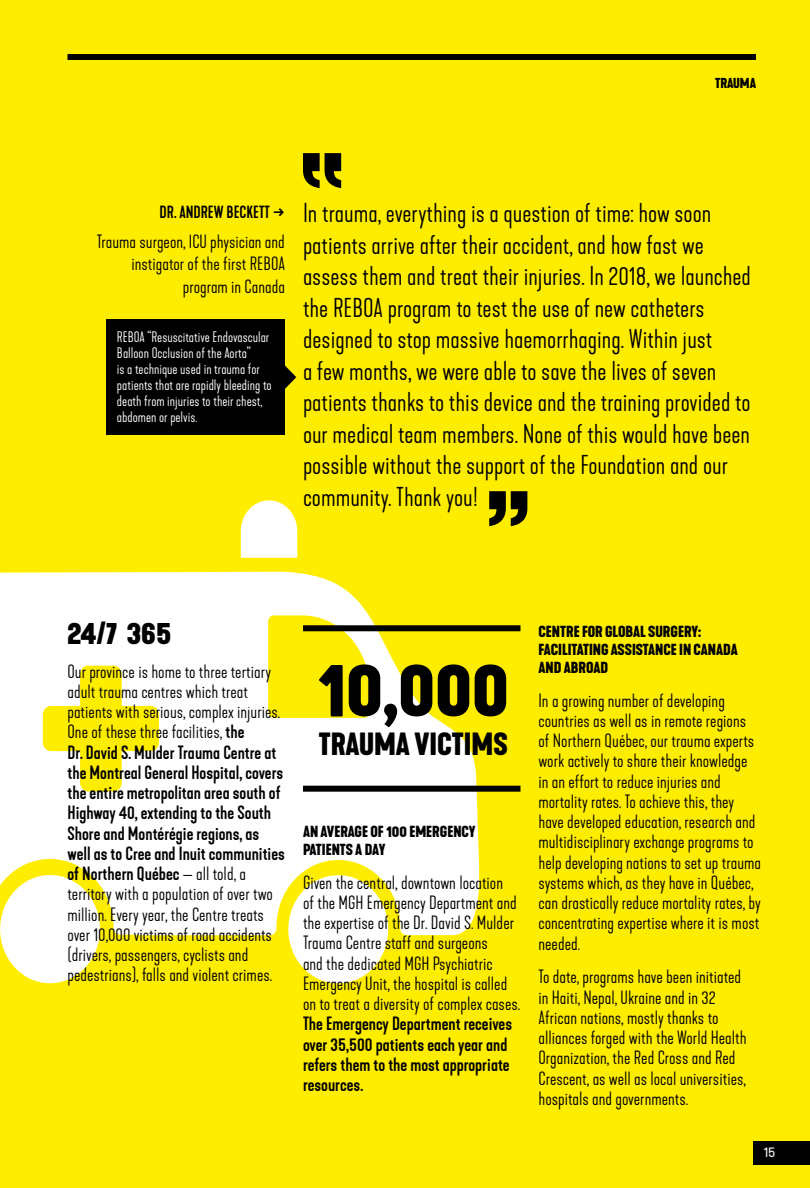
<style>
.page{position:relative;width:810px;height:1188px;background:#ffed00}
.page>*{position:absolute;margin:0;border:0;box-sizing:border-box;transform-origin:0 0}
.t1{font:700 73.5px "Kapra Neue";color:#000}
.t2{font:700 30px "Kapra Neue";color:#000}
.t3{font:300 25.5px/31.5px "Kapra Neue";color:#000}
.t4{font:300 18px/20.2px "Kapra Neue";color:#000}
.t5{font:500 18px/20.2px "Kapra Neue";color:#000}
.t6{font:500 16.5px "Kapra Neue";color:#000}
.t7{font:700 15px/18px "Kapra Neue";color:#000}
.t8{font:300 14.25px/16px "Kapra Neue";color:#fff}
.t9{font:700 13.5px "Kapra Neue";color:#000}
.t10{font:expanded 13.5px "Kapra Neue";color:#fff}
.s1{font-family:"Flama"}
.s2{font-weight:500}
</style>
<div class="page">
<div style="left:754px;top:1142px;width:56px;height:23px;background:#000"></div>
<div style="left:68px;top:54px;width:688px;height:6px;background:#000"></div>
<div style="left:0;top:875px;width:100px;height:108px;background:#fff;border-radius:50%"></div>
<div style="left:288px;top:875px;width:100px;height:108px;background:#fff;border-radius:50%"></div>
<svg style="left:1px;top:572px;width:479px;height:363px;fill:#fff"></svg>
<svg style="left:241px;top:500px;width:56px;height:58px;background:#fffcdf"></svg>
<img style="left:0;top:0;width:1px;height:1188px">
<div style="left:303px;top:786px;width:217px;height:6px;background:#000"></div>
<div style="left:303px;top:625px;width:217px;height:6px;background:#000"></div>
<svg style="left:303px;top:153px;width:38px;height:35px"></svg>
<svg style="left:489px;top:491px;width:38px;height:35px"></svg>
<div style="left:106px;top:320px;width:178px;height:115px;background:#000"></div>
<svg style="left:284px;top:360px;width:12px;height:34px"></svg>
<p class="t9" style="left:715px;top:75px;width:42px">TRAUMA</p>
<p class="t6" style="left:160px;top:202px;width:127px">DR. ANDREW BECKETT <span class="s1">→</span></p>
<p class="t4" style="left:97px;top:230px;width:190px;line-height:22.5px;text-align:right">Trauma surgeon, ICU physician and instigator of the first REBOA program in Canada</p>
<p class="t8" style="left:117px;top:329px;width:156px">REBOA ‘‘Resuscitative Endovascular<br>Balloon Occlusion of the Aorta’’<br>is a technique used in trauma for patients that are rapidly bleeding to death from injuries to their chest, abdomen or pelvis.</p>
<p class="t3" style="left:303px;top:198px;width:450px">In trauma, everything is a question of time: how soon patients arrive after their accident, and how fast we assess them and treat their injuries. In 2018, we launched the REBOA program to test the use of new catheters designed to stop massive haemorrhaging. Within just<br>a few months, we were able to save the lives of seven patients thanks to this device and the training provided to our medical team members. None of this would have been possible without the support of the Foundation and our community. Thank you!</p>
<h2 class="t2" style="left:68px;top:613px;width:105px">24/7 365</h2>
<p class="t4" style="left:68px;top:661px;width:219px">Our province is home to three tertiary adult trauma centres which treat patients with serious, complex injuries.<br>One of these three facilities, <span class="s2">the<br>Dr. David S. Mulder Trauma Centre at the Montreal General Hospital, covers the entire metropolitan area south of Highway 40, extending to the South Shore and Montérégie regions, as well as to Cree and Inuit communities of Northern Québec</span> — all told, a territory with a population of over two million. Every year, the Centre treats over 10,000 victims of road accidents (drivers, passengers, cyclists and pedestrians), falls and violent crimes.</p>
<h1 class="t1" style="left:318px;top:641px;width:193px">10,000</h1>
<h2 class="t2" style="left:319px;top:725px;width:190px">TRAUMA VICTIMS</h2>
<p class="t7" style="left:303px;top:823px;width:174px">AN AVERAGE OF 100 EMERGENCY<br>PATIENTS A DAY</p>
<p class="t4" style="left:303px;top:872px;width:219px">Given the central, downtown location<br>of the MGH Emergency Department and the expertise of the Dr. David S. Mulder Trauma Centre staff and surgeons<br>and the dedicated MGH Psychiatric Emergency Unit, the hospital is called on to treat a diversity of complex cases.</p>
<p class="t5" style="left:303px;top:1014px;width:211px">The Emergency Department receives over 35,500 patients each year and refers them to the most appropriate resources.</p>
<p class="t7" style="left:538px;top:623px;width:201px">CENTRE FOR GLOBAL SURGERY:<br>FACILITATING ASSISTANCE IN CANADA<br>AND ABROAD</p>
<p class="t4" style="left:538px;top:690px;width:224px">In a growing number of developing countries as well as in remote regions of Northern Québec, our trauma experts work actively to share their knowledge in an effort to reduce injuries and mortality rates. To achieve this, they have developed education, research and multidisciplinary exchange programs to help developing nations to set up trauma systems which, as they have in Québec, can drastically reduce mortality rates, by concentrating expertise where it is most needed.</p>
<p class="t4" style="left:538px;top:967px;width:210px">To date, programs have been initiated in Haiti, Nepal, Ukraine and in 32<br>African nations, mostly thanks to alliances forged with the World Health Organization, the Red Cross and Red Crescent, as well as local universities, hospitals and governments.</p>
<p class="t10" style="left:764px;top:1144px;width:13px">15</p>
</div>
